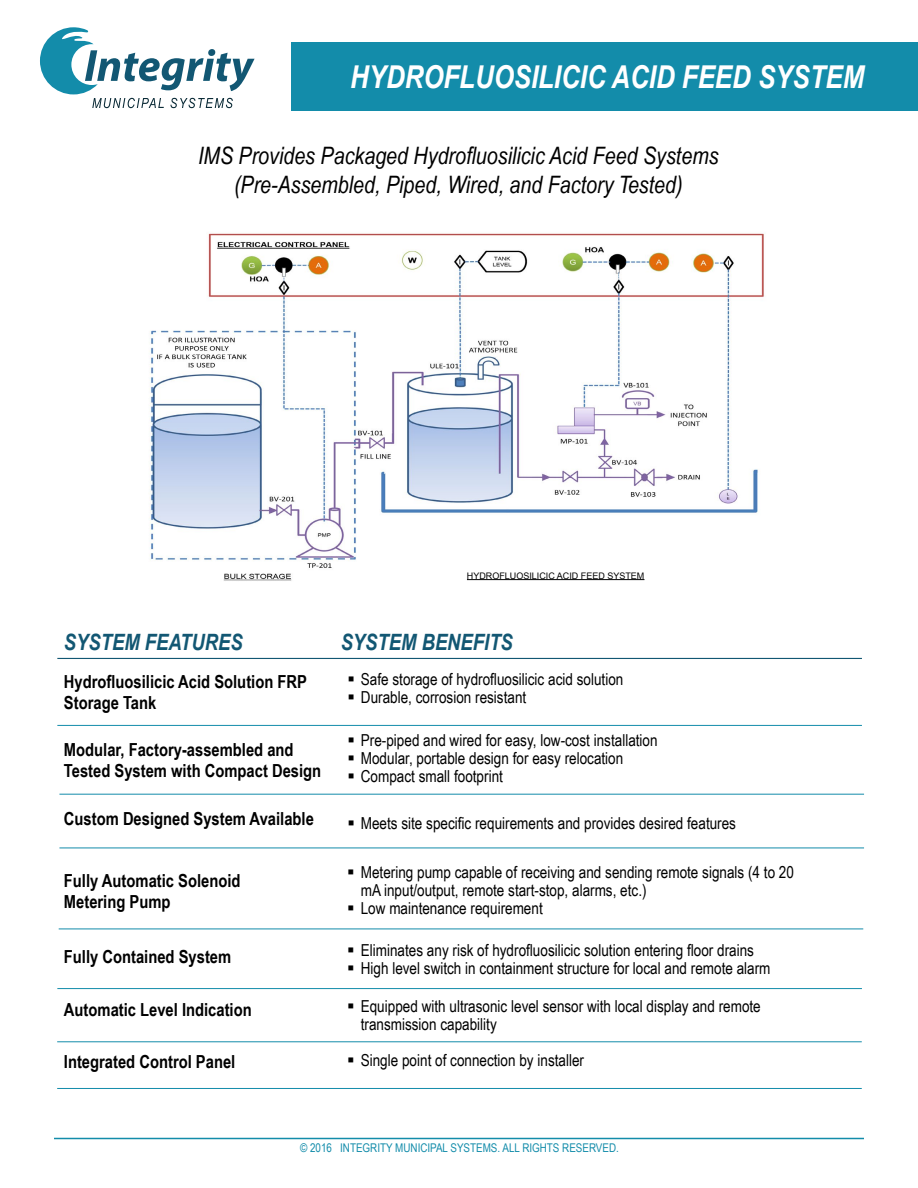
<style>
.page{position:relative;width:918px;height:1188px;background:#fff}
.page>*{position:absolute;margin:0;border:0;box-sizing:border-box;transform-origin:0 0}
.t1{font:italic 700 31.5px "Arial Narrow";color:#fff}
.t2{font:italic 24px/28.8px "Arial Narrow";color:#000;text-align:center}
.t3{font:italic 700 22.5px "Arial Narrow";color:#125773}
.t4{font:700 18px/21px "Arial Narrow";color:#000}
.t5{font:16.5px/18px "Arial Narrow";color:#000}
.t6{font:12px "Arial Narrow";color:#138caa}
.t7{font:9px "Arial";color:#000}
</style>
<div class="page">
<div style="left:291px;top:42px;width:627px;height:69px;background:#138caa"></div>
<svg style="left:40px;top:27px;width:215px;height:81px"></svg>
<hr style="left:54px;top:1138px;width:810px;height:1px;background:#138caa">
<hr style="left:57px;top:658px;width:805px;height:1px;background:#125773">
<hr style="left:57px;top:725px;width:805px;height:1px;background:#138caa">
<hr style="left:59px;top:794px;width:805px;height:1px;background:#138caa">
<hr style="left:59px;top:848px;width:805px;height:1px;background:#138caa">
<hr style="left:59px;top:929px;width:804px;height:1px;background:#138caa">
<hr style="left:57px;top:988px;width:805px;height:1px;background:#138caa">
<hr style="left:57px;top:1041px;width:805px;height:1px;background:#138caa">
<hr style="left:57px;top:1088px;width:805px;height:1px;background:#138caa">
<img style="left:149px;top:233px;width:616px;height:348px">
<div style="left:456px;top:563px;width:216px;height:30px;background:#fff"></div>
<hr style="left:467px;top:579px;width:177px;height:1px;background:#000">
<h1 class="t1" style="left:350px;top:53px;width:516px">HYDROFLUOSILICIC ACID FEED SYSTEM</h1>
<h2 class="t2" style="left:198px;top:141px;width:522px">IMS Provides Packaged Hydrofluosilicic Acid Feed Systems (Pre-Assembled, Piped, Wired, and Factory Tested)</h2>
<p class="t7" style="left:467px;top:570px;width:179px">HYDROFLUOSILICIC ACID FEED SYSTEM</p>
<h3 class="t3" style="left:64px;top:625px;width:180px">SYSTEM FEATURES</h3>
<p class="t4" style="left:64px;top:670px;width:245px;line-height:21.6px">Hydrofluosilicic Acid Solution FRP<br>Storage Tank</p>
<p class="t4" style="left:64px;top:739px;width:259px">Modular, Factory-assembled and<br>Tested System with Compact Design</p>
<p class="t4" style="left:64px;top:808px;width:251px">Custom Designed System Available</p>
<p class="t4" style="left:64px;top:869px;width:178px">Fully Automatic Solenoid<br>Metering Pump</p>
<p class="t4" style="left:64px;top:946px;width:169px">Fully Contained System</p>
<p class="t4" style="left:64px;top:998px;width:189px">Automatic Level Indication</p>
<p class="t4" style="left:64px;top:1051px;width:173px">Integrated Control Panel</p>
<h3 class="t3" style="left:341px;top:625px;width:174px">SYSTEM BENEFITS</h3>
<p class="t5" style="left:361px;top:669px;width:264px">Safe storage of hydrofluosilicic acid solution<br>Durable, corrosion resistant</p>
<p class="t5" style="left:361px;top:731px;width:298px">Pre-piped and wired for easy, low-cost installation<br>Modular, portable design for easy relocation<br>Compact small footprint</p>
<p class="t5" style="left:361px;top:813px;width:377px">Meets site specific requirements and provides desired features</p>
<p class="t5" style="left:361px;top:863px;width:435px">Metering pump capable of receiving and sending remote signals (4 to 20 mA input/output, remote start-stop, alarms, etc.)<br>Low maintenance requirement</p>
<p class="t5" style="left:361px;top:941px;width:411px">Eliminates any risk of hydrofluosilicic solution entering floor drains<br>High level switch in containment structure for local and remote alarm</p>
<p class="t5" style="left:361px;top:996px;width:402px">Equipped with ultrasonic level sensor with local display and remote transmission capability</p>
<p class="t5" style="left:361px;top:1050px;width:225px">Single point of connection by installer</p>
<p class="t6" style="left:300px;top:1139px;width:320px">© 2016 INTEGRITY MUNICIPAL SYSTEMS. ALL RIGHTS RESERVED.</p>
</div>
